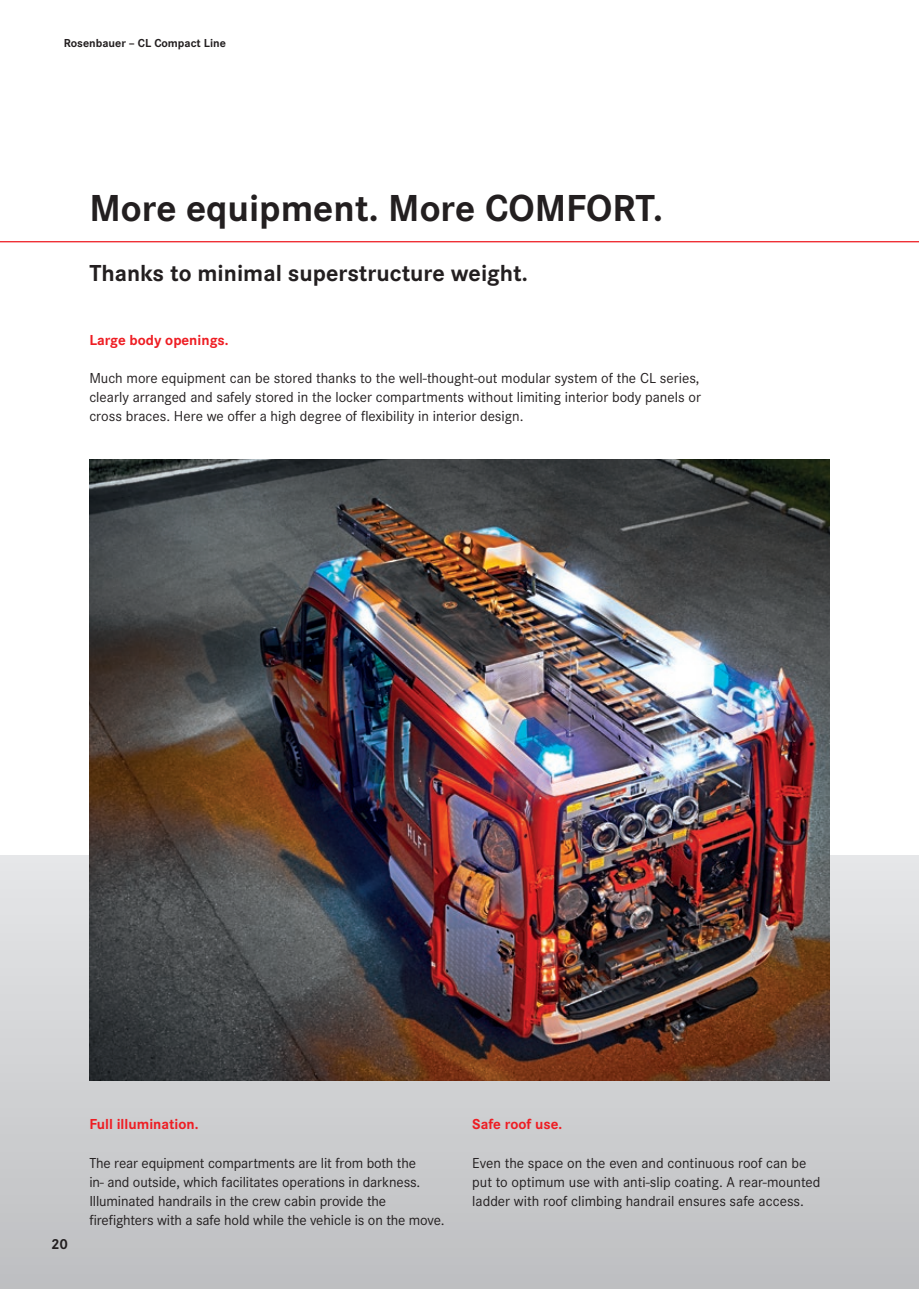
<style>
.page{position:relative;width:919px;height:1289px;background:#fff}
.page>*{position:absolute;margin:0;border:0;box-sizing:border-box;transform-origin:0 0}
.t1{font:700 39px "Corporate S";color:#231f20}
.t2{font:700 24px "Corporate S";color:#231f20}
.t3{font:15px/19.2px "Corporate S";letter-spacing:-.005em;color:#231f20}
.t4{font:700 15px "Corporate S";color:#ee1d23}
.t5{font:700 15px "Corporate S";color:#231f20}
.t6{font:700 12px "Corporate S";color:#231f20}
</style>
<div class="page">
<div style="left:0;top:855px;width:918px;height:433px;background:linear-gradient(to bottom,#e6e7e9,#bebfc1)"></div>
<img style="left:89px;top:459px;width:740px;height:621px">
<hr style="left:0;top:241px;width:918px;height:1px;background:#ee1d23">
<p class="t6" style="left:64px;top:36px;width:164px">Rosenbauer – CL Compact Line</p>
<h1 class="t1" style="left:89px;top:185px;width:575px">More equipment. More COMFORT.</h1>
<h2 class="t2" style="left:89px;top:259px;width:440px">Thanks to minimal superstructure weight.</h2>
<p class="t4" style="left:89px;top:331px;width:141px">Large body openings.</p>
<p class="t3" style="left:89px;top:368px;width:613px;text-align:justify">Much more equipment can be stored thanks to the well-thought-out modular system of the CL series, clearly arranged and safely stored in the locker compartments without limiting interior body panels or cross braces. Here we offer a high degree of flexibility in interior design.</p>
<p class="t5" style="left:51px;top:1235px;width:19px">20</p>
<p class="t4" style="left:89px;top:1115px;width:111px">Full illumination.</p>
<p class="t3" style="left:89px;top:1153px;width:357px">The rear equipment compartments are lit from both the<br>in- and outside, which facilitates operations in darkness.<br>Illuminated handrails in the crew cabin provide the firefighters with a safe hold while the vehicle is on the move.</p>
<p class="t4" style="left:472px;top:1115px;width:91px">Safe roof use.</p>
<p class="t3" style="left:472px;top:1153px;width:350px">Even the space on the even and continuous roof can be put to optimum use with anti-slip coating. A rear-mounted ladder with roof climbing handrail ensures safe access.</p>
</div>
